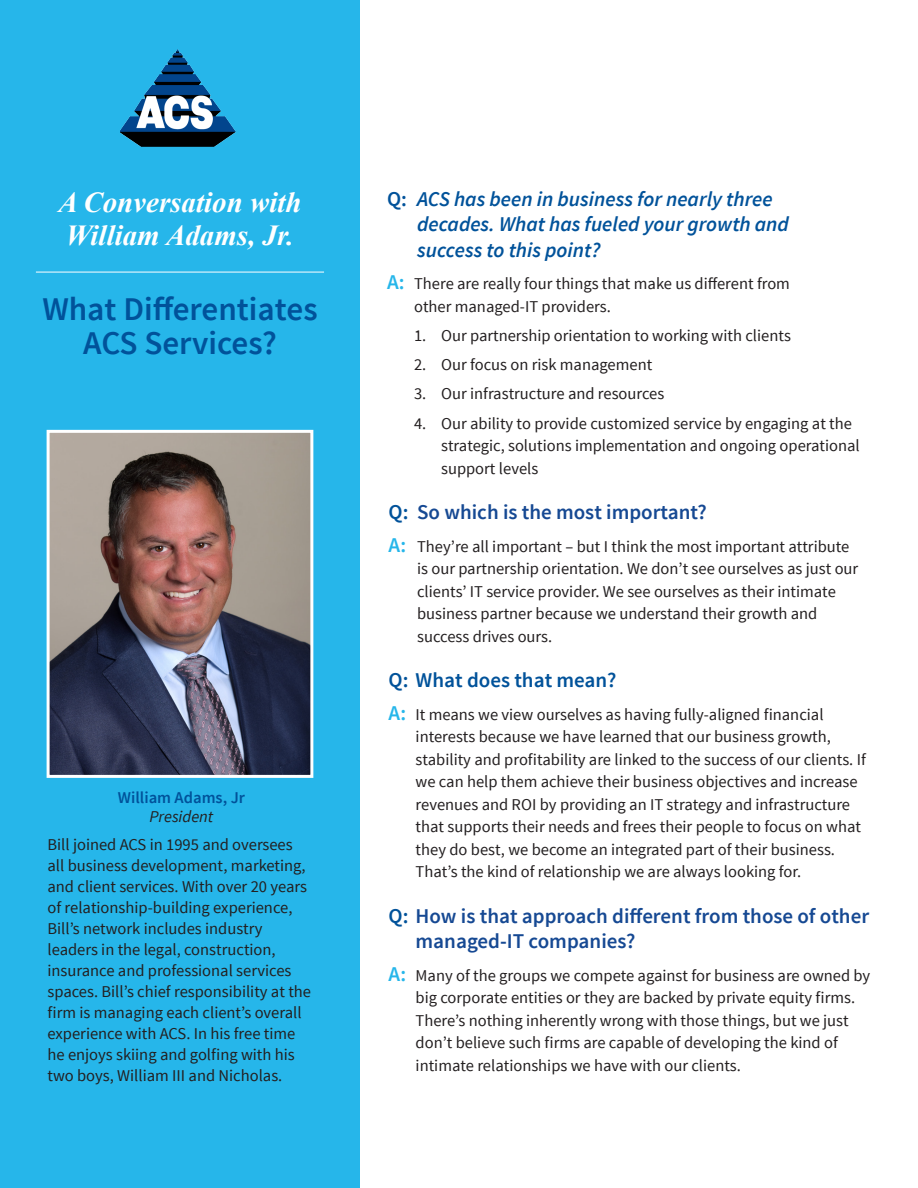
<style>
.page{position:relative;width:918px;height:1188px;background:#fff}
.page>*{position:absolute;margin:0;border:0;box-sizing:border-box;transform-origin:0 0}
.t1{font:600 33.15px/33.2px "Source Sans Pro";color:#01529a;text-align:center}
.t2{font:italic 700 28.95px/33.2px "Times New Roman";color:#fff}
.t3{font:italic 600 21px/25.5px "Source Sans Pro";color:#01529a}
.answer{font:600 21px/25.5px "Source Sans Pro";color:#164993}
.question{font:600 21px "Source Sans Pro";color:#164993}
.question-2{font:600 21px "Source Sans Pro";color:#01529a}
.answer-2{font:16.5px/22.5px "Source Sans Pro";color:#231f20}
.bio{font:16.5px/21px "Source Sans Pro";color:#231f20}
.answer-3{font:600 16.5px/19.5px "Source Sans Pro";color:#01529a;text-align:center}
.s1{font-style:normal}
.s2{font-weight:600;font-size:21px;color:#26b6ea}
.s3{color:#01529a}
.s4{font-weight:400;font-style:italic;color:#231f20}
</style>
<div class="page">
<div style="left:0;top:0;width:359px;height:1188px;background:#26b6ea"></div>
<img style="left:121px;top:50px;width:114px;height:97px">
<img style="left:51px;top:434px;width:258px;height:340px">
<div style="left:47px;top:430px;width:266px;height:348px;border:3px solid #fff"></div>
<hr style="left:36px;top:272px;width:288px;height:1px;background:#fff">
<p class="t2" style="left:58px;top:185px;width:245px">A Conversation with<br>William Adams, Jr.</p>
<p class="t3" style="left:417px;top:186px;width:373px;text-indent:-30px"><span class="s1">Q:</span> ACS has been in business for nearly three decades. What has fueled your growth and success to this point?</p>
<p class="answer-2" style="left:414px;top:273px;width:377px;text-indent:-27px"><span class="s2">A:</span> There are really four things that make us different from other managed-IT providers.</p>
<p class="answer-2" style="left:414px;top:324px;width:378px">1. Our partnership orientation to working with clients</p>
<p class="answer-2" style="left:414px;top:354px;width:240px">2. Our focus on risk management</p>
<p class="answer-2" style="left:414px;top:383px;width:252px">3. Our infrastructure and resources</p>
<p class="answer-2" style="left:441px;top:412px;width:420px;text-indent:-27px">4. Our ability to provide customized service by engaging at the strategic, solutions implementation and ongoing operational support levels</p>
<p class="question" style="left:389px;top:499px;width:320px"><span class="s3">Q:</span> So which is the most important?</p>
<p class="answer-2" style="left:417px;top:535px;width:443px;text-indent:-28px"><span class="s2">A:</span> They’re all important – but I think the most important attribute is our partnership orientation. We don’t see ourselves as just our clients’ IT service provider. We see ourselves as their intimate business partner because we understand their growth and success drives ours.</p>
<p class="question-2" style="left:389px;top:667px;width:229px">Q: What does that mean?</p>
<p class="answer-2" style="left:416px;top:703px;width:452px;text-indent:-27px"><span class="s2">A:</span> It means we view ourselves as having fully-aligned financial interests because we have learned that our business growth, stability and profitability are linked to the success of our clients. If we can help them achieve their business objectives and increase revenues and ROI by providing an IT strategy and infrastructure that supports their needs and frees their people to focus on what they do best, we become an integrated part of their business.<br>That’s the kind of relationship we are always looking for.</p>
<p class="answer" style="left:416px;top:904px;width:455px;text-indent:-27px"><span class="s3">Q:</span> How is that approach different from those of other managed-IT companies?</p>
<p class="answer-2" style="left:416px;top:964px;width:456px;text-indent:-27px"><span class="s2">A:</span> Many of the groups we compete against for business are owned by big corporate entities or they are backed by private equity firms.<br>There’s nothing inherently wrong with those things, but we just don’t believe such firms are capable of developing the kind of intimate relationships we have with our clients.</p>
<p class="t1" style="left:42px;top:294px;width:277px">What Differentiates<br>ACS Services?</p>
<p class="answer-3" style="left:118px;top:788px;width:129px">William Adams, Jr<br><span class="s4">President</span></p>
<p class="bio" style="left:48px;top:834px;width:265px">Bill joined ACS in 1995 and oversees all business development, marketing, and client services. With over 20 years of relationship-building experience, Bill’s network includes industry leaders in the legal, construction, insurance and professional services spaces. Bill’s chief responsibility at the firm is managing each client’s overall experience with ACS. In his free time he enjoys skiing and golfing with his two boys, William III and Nicholas.</p>
</div>
